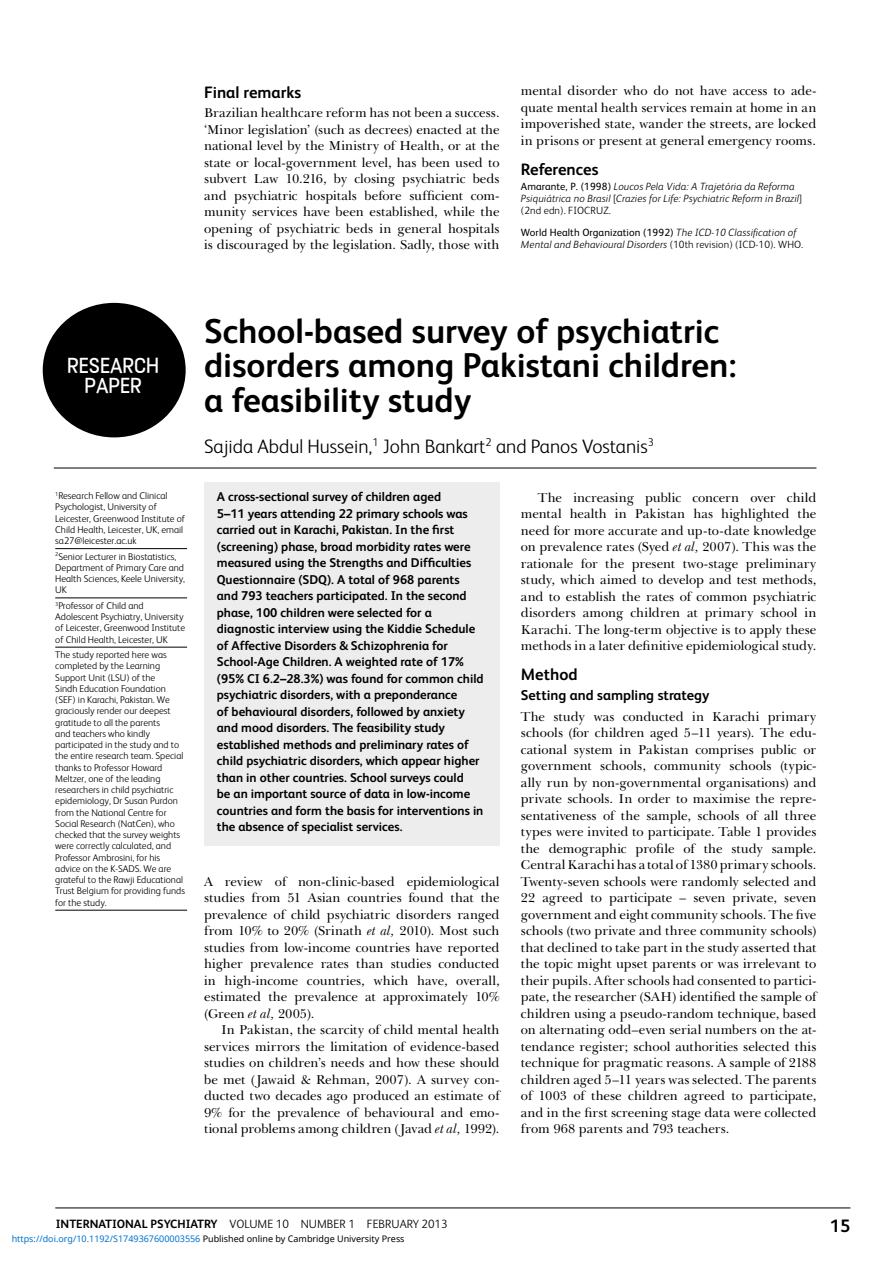
<style>
.page{position:relative;width:893px;height:1263px;background:#fff}
.page>*{position:absolute;margin:0;border:0;box-sizing:border-box;transform-origin:0 0}
.t1{font:700 34.5px/34.5px "FS Albert";color:#000}
.t2{font:24.3px/19.5px "FS Dillonv 1.01";color:#fff;text-align:center}
.t3{font:300 19.5px "FS Albert";color:#000}
.t4{font:700 18px "FS Albert";color:#000}
.t5{font:700 16.5px "FS Albert";color:#000}
.t6{font:700 14.25px "FS Albert";color:#000}
.t7{font:13.2px/16.5px "Baskerville BT";letter-spacing:-.005em;color:#000;text-align:justify}
.t8{font:700 12.75px/16.5px "FS Albert";color:#000}
.t9{font:300 12px "FS Albert";color:#000}
.t10{font:italic 300 10.5px/12px "FS Albert";letter-spacing:.01em;color:#000}
.t11{font:300 9.75px/11.2px "FS Albert";color:#000}
.t12{font:9px "Noto Sans";color:#0172cf}
.s1{font-weight:400;font-style:normal}
.s2{font-style:normal}
.s3{font-style:italic}
.s4{font-weight:700}
.s5{color:#000}
</style>
<div class="page">
<hr style="left:55px;top:1208px;width:795px;height:1px;background:#000">
<div style="left:204px;top:483px;width:296px;height:363px;background:#ededed"></div>
<div style="left:43px;top:303px;width:143px;height:134px;background:#000;border-radius:50%"></div>
<hr style="left:54px;top:468px;width:762px;height:1px;background:#000">
<hr style="left:55px;top:548px;width:132px;height:1px;background:#000">
<hr style="left:55px;top:598px;width:132px;height:1px;background:#000">
<hr style="left:55px;top:647px;width:132px;height:1px;background:#000">
<hr style="left:55px;top:910px;width:132px;height:1px;background:#000">
<p class="t5" style="left:204px;top:81px;width:99px">Final remarks</p>
<p class="t7" style="left:204px;top:105px;width:297px">Brazilian healthcare reform has not been a success. ‘Minor legislation’ (such as decrees) enacted at the national level by the Ministry of Health, or at the state or local-government level, has been used to subvert Law 10.216, by closing psychiatric beds and psychiatric hospitals before sufficient com&shy;munity services have been established, while the opening of psychiatric beds in general hospitals is discouraged by the legislation. Sadly, those with</p>
<p class="t7" style="left:521px;top:83px;width:297px">mental disorder who do not have access to ade&shy;quate mental health services remain at home in an impoverished state, wander the streets, are locked in prisons or present at general emergency rooms.</p>
<p class="t5" style="left:521px;top:158px;width:79px">References</p>
<p class="t10" style="left:521px;top:180px;width:283px"><span class="s1">Amarante, P. (1998)</span> Loucos Pela Vida: A Trajetória da Reforma<br>Psiquiátrica no Brasil <span class="s2">[</span>Crazies for Life: Psychiatric Reform in Brazil<span class="s2">] (2nd edn). FIOCRUZ.</span></p>
<p class="t10" style="left:521px;top:226px;width:284px"><span class="s1">World Health Organization (1992)</span> The ICD-10 Classification of<br>Mental and Behavioural Disorders <span class="s2">(10th revision) (ICD-10). WHO.</span></p>
<h2 class="t2" style="left:67px;top:354px;width:94px">RESEARCH<br>PAPER</h2>
<p class="t11" style="left:55px;top:490px;width:131px"><sup>1</sup>Research Fellow and Clinical<br>Psychologist, University of<br>Leicester, Greenwood Institute of<br>Child Health, Leicester, UK, email sa27@leicester.ac.uk</p>
<p class="t11" style="left:55px;top:550px;width:131px"><sup>2</sup>Senior Lecturer in Biostatistics,<br>Department of Primary Care and<br>Health Sciences, Keele University,<br>UK</p>
<p class="t11" style="left:55px;top:599px;width:131px"><sup>3</sup>Professor of Child and<br>Adolescent Psychiatry, University of Leicester, Greenwood Institute of Child Health, Leicester, UK</p>
<p class="t11" style="left:55px;top:649px;width:131px">The study reported here was completed by the Learning<br>Support Unit (LSU) of the<br>Sindh Education Foundation (SEF) in Karachi, Pakistan. We graciously render our deepest gratitude to all the parents<br>and teachers who kindly participated in the study and to the entire research team. Special thanks to Professor Howard<br>Meltzer, one of the leading researchers in child psychiatric epidemiology, Dr Susan Purdon from the National Centre for<br>Social Research (NatCen), who checked that the survey weights were correctly calculated, and<br>Professor Ambrosini, for his advice on the K-SADS. We are grateful to the Rawji Educational<br>Trust Belgium for providing funds for the study.</p>
<h1 class="t1" style="left:204px;top:312px;width:534px">School-based survey of psychiatric disorders among Pakistani children: a feasibility study</h1>
<h3 class="t3" style="left:204px;top:433px;width:451px">Sajida Abdul Hussein,<sup>1</sup> John Bankart<sup>2</sup> and Panos Vostanis<sup>3</sup></h3>
<p class="t8" style="left:217px;top:488px;width:268px">A cross-sectional survey of children aged<br>5–11 years attending 22 primary schools was carried out in Karachi, Pakistan. In the first (screening) phase, broad morbidity rates were measured using the Strengths and Difficulties Questionnaire (SDQ). A total of 968 parents and 793 teachers participated. In the second phase, 100 children were selected for a diagnostic interview using the Kiddie Schedule of Affective Disorders &amp; Schizophrenia for School-Age Children. A weighted rate of 17% (95% CI 6.2–28.3%) was found for common child psychiatric disorders, with a preponderance<br>of behavioural disorders, followed by anxiety and mood disorders. The feasibility study established methods and preliminary rates of child psychiatric disorders, which appear higher than in other countries. School surveys could<br>be an important source of data in low-income countries and form the basis for interventions in the absence of specialist services.</p>
<p class="t7" style="left:521px;top:489px;width:297px;text-indent:17px">The increasing public concern over child mental health in Pakistan has highlighted the need for more accurate and up-to-date knowledge on prevalence rates (Syed <span class="s3">et al,</span> 2007). This was the rationale for the present two-stage preliminary study, which aimed to develop and test methods, and to establish the rates of common psychiatric disorders among children at primary school in Karachi. The long-term objective is to apply these methods in a later definitive epidemiological study.</p>
<p class="t5" style="left:521px;top:663px;width:58px">Method</p>
<p class="t6" style="left:521px;top:685px;width:190px">Setting and sampling strategy</p>
<p class="t7" style="left:521px;top:708px;width:297px">The study was conducted in Karachi primary schools (for children aged 5–11 years). The edu&shy;cational system in Pakistan comprises public or government schools, community schools (typic&shy;ally run by non-governmental organisations) and private schools. In order to maximise the repre&shy;sentativeness of the sample, schools of all three types were invited to participate. Table 1 provides the demographic profile of the study sample.<br>Central Karachi has a total of 1380 primary schools.<br>Twenty-seven schools were randomly selected and 22 agreed to participate – seven private, seven government and eight community schools. The five schools (two private and three community schools) that declined to take part in the study asserted that the topic might upset parents or was irrelevant to their pupils. After schools had consented to partici&shy;pate, the researcher (SAH) identified the sample of children using a pseudo-random technique, based on alternating odd–even serial numbers on the at&shy;tendance register; school authorities selected this technique for pragmatic reasons. A sample of 2188 children aged 5–11 years was selected. The parents of 1003 of these children agreed to participate, and in the first screening stage data were collected from 968 parents and 793 teachers.</p>
<p class="t7" style="left:204px;top:873px;width:297px">A review of non-clinic-based epidemiological studies from 51 Asian countries found that the prevalence of child psychiatric disorders ranged from 10% to 20% (Srinath <span class="s3">et al,</span> 2010). Most such studies from low-income countries have reported higher prevalence rates than studies conducted in high-income countries, which have, overall, estimated the prevalence at approximately 10% (Green <span class="s3">et al,</span> 2005).</p>
<p class="t7" style="left:204px;top:1021px;width:297px;text-indent:17px">In Pakistan, the scarcity of child mental health services mirrors the limitation of evidence-based studies on children’s needs and how these should be met (Jawaid &amp; Rehman, 2007). A survey con&shy;ducted two decades ago produced an estimate of 9% for the prevalence of behavioural and emo&shy;tional problems among children (Javad <span class="s3">et al,</span> 1992).</p>
<p class="t9" style="left:56px;top:1215px;width:393px"><span class="s4">International Psychiatry</span> Volume 10 Number 1 February 2013</p>
<h3 class="t4" style="left:830px;top:1214px;width:22px">15</h3>
<p class="t12" style="left:12px;top:1232px;width:394px">https://doi.org/10.1192/S1749367600003556 <span class="s5">Published online by Cambridge University Press</span></p>
</div>
